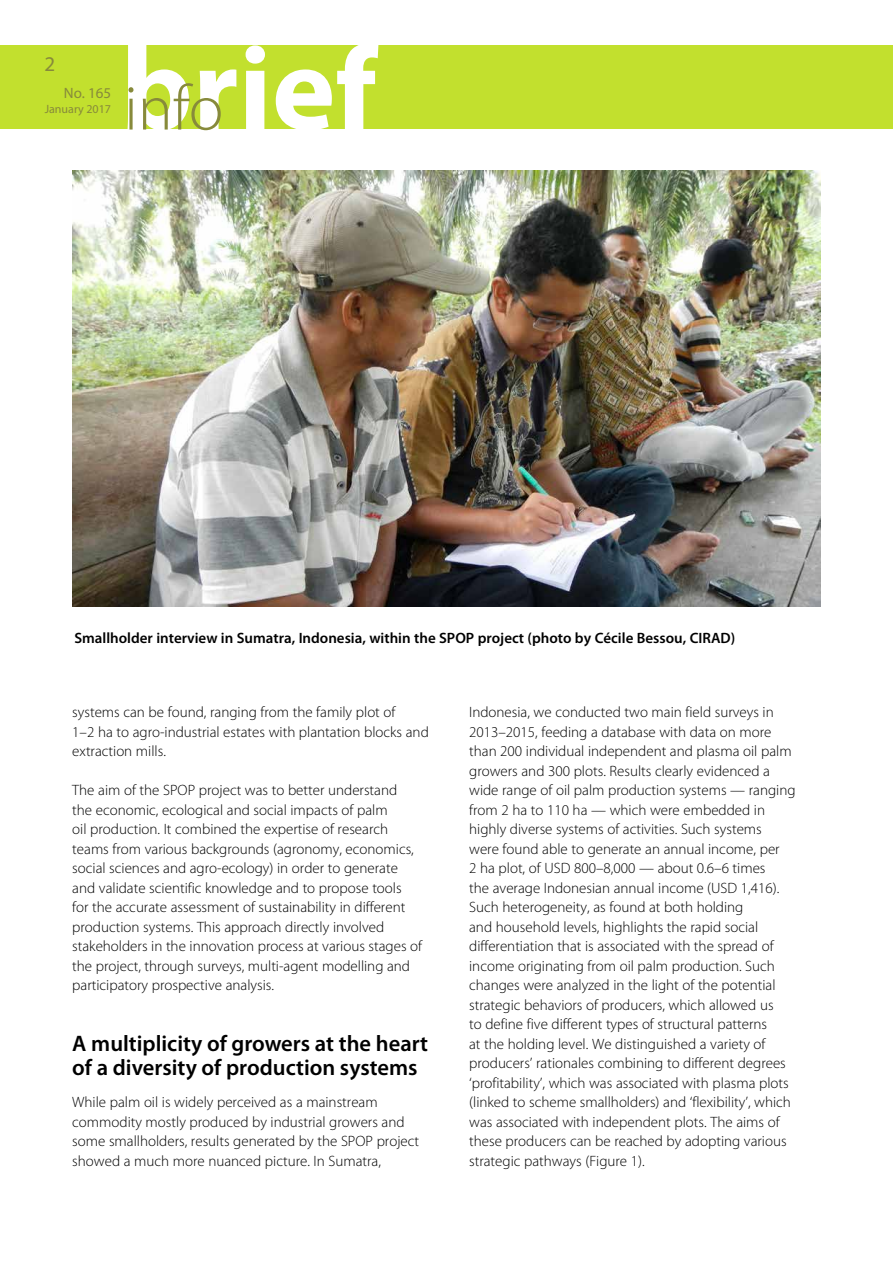
<style>
.page{position:relative;width:893px;height:1263px;background:#fff}
.page>*{position:absolute;margin:0;border:0;box-sizing:border-box;transform-origin:0 0}
.t1{font:600 22.5px/24px "Myriad Pro";color:#000}
.t2{font:21px "Myriad Pro";color:#878a3b}
.t3{font:300 15px/19.5px "Myriad Pro";color:#000}
.t4{font:600 15px "Myriad Pro";color:#000}
.t5{font:15px "Myriad Pro";color:#878a3b}
.t6{font:300 15px "Myriad Pro";color:#878a3b}
.t7{font:12px "Myriad Pro";color:#878a3b}
</style>
<div class="page">
<div style="left:0;top:45px;width:893px;height:84px;background:#c2e02e"></div>
<svg style="left:128px;top:45px;width:250px;height:85px"></svg>
<img style="left:72px;top:170px;width:749px;height:437px">
<h2 class="t2" style="left:45px;top:51px;width:12px">2</h2>
<p class="t6" style="left:73px;top:85px;width:39px">No. 20</p>
<p class="t7" style="left:45px;top:102px;width:68px">January 2017</p>
<p class="t5" style="left:64px;top:84px;width:49px">No. 164</p>
<p class="t5" style="left:103px;top:84px;width:9px">5</p>
<p class="t4" style="left:74px;top:628px;width:655px">Smallholder interview in Sumatra, Indonesia, within the SPOP project (Photo by Cécile Bessou, Cirad)</p>
<p class="t4" style="left:532px;top:628px;width:10px">p</p>
<p class="t4" style="left:698px;top:628px;width:38px">IRAD)</p>
<p class="t3" style="left:72px;top:703px;width:358px">systems can be found, ranging from the family plot of<br>1–2 ha to agro-industrial estates with plantation blocks and extraction mills.</p>
<p class="t3" style="left:72px;top:781px;width:351px">The aim of the SPOP project was to better understand<br>the economic, ecological and social impacts of palm<br>oil production. It combined the expertise of research teams from various backgrounds (agronomy, economics, social sciences and agro-ecology) in order to generate and validate scientific knowledge and to propose tools<br>for the accurate assessment of sustainability in different production systems. This approach directly involved stakeholders in the innovation process at various stages of the project, through surveys, multi-agent modelling and participatory prospective analysis.</p>
<h1 class="t1" style="left:72px;top:1030px;width:357px">A multiplicity of growers at the heart of a diversity of production systems</h1>
<p class="t3" style="left:72px;top:1093px;width:348px">While palm oil is widely perceived as a mainstream commodity mostly produced by industrial growers and some smallholders, results generated by the SPOP project showed a much more nuanced picture. In Sumatra,</p>
<p class="t3" style="left:469px;top:703px;width:328px">Indonesia, we conducted two main field surveys in 2013–2015, feeding a database with data on more than 200 individual independent and plasma oil palm growers and 300 plots. Results clearly evidenced a wide range of oil palm production systems — ranging from 2 ha to 110 ha — which were embedded in highly diverse systems of activities. Such systems<br>were found able to generate an annual income, per<br>2 ha plot, of USD 800–8,000 — about 0.6–6 times<br>the average Indonesian annual income (USD 1,416).<br>Such heterogeneity, as found at both holding<br>and household levels, highlights the rapid social differentiation that is associated with the spread of income originating from oil palm production. Such changes were analyzed in the light of the potential strategic behaviors of producers, which allowed us<br>to define five different types of structural patterns<br>at the holding level. We distinguished a variety of producers’ rationales combining to different degrees ‘profitability’, which was associated with plasma plots (linked to scheme smallholders) and ‘flexibility’, which was associated with independent plots. The aims of these producers can be reached by adopting various strategic pathways (Figure 1).</p>
</div>
